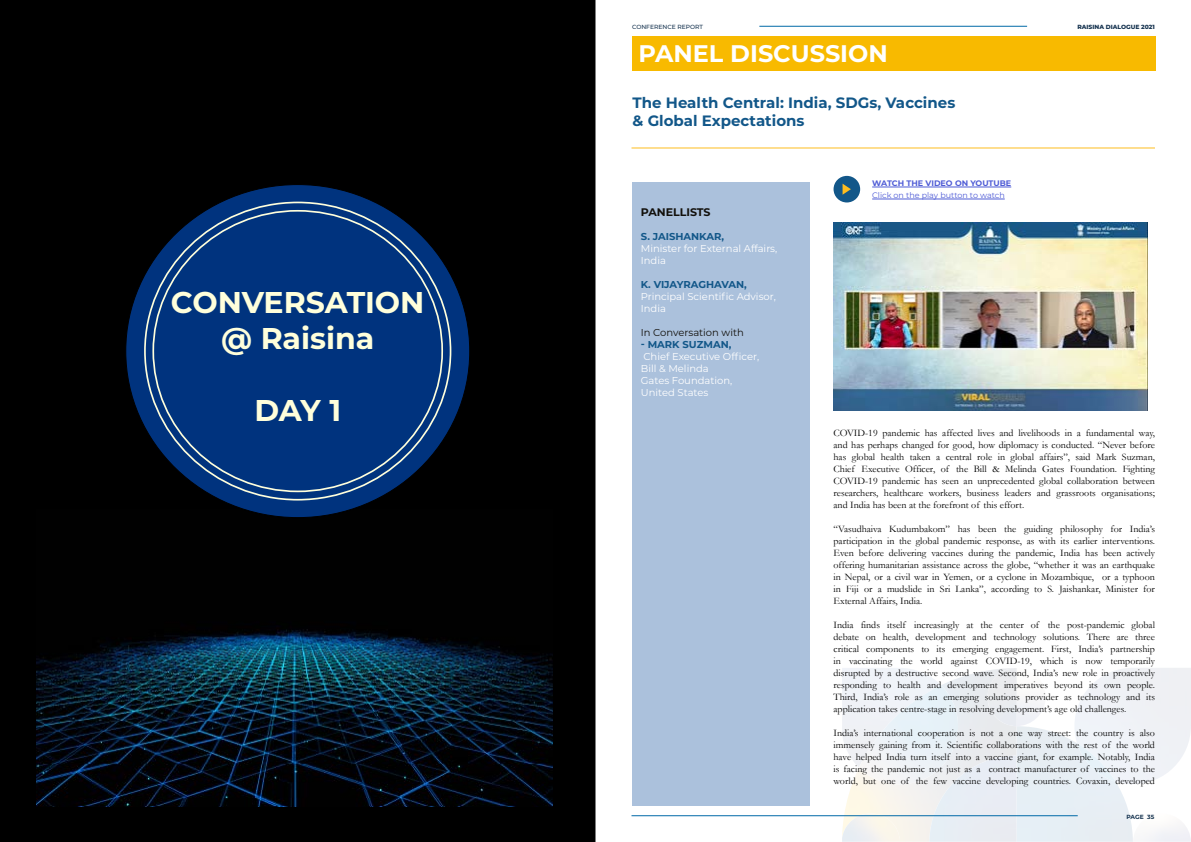
<style>
.page{position:relative;width:1191px;height:842px;background:#fff}
.page>*{position:absolute;margin:0;border:0;box-sizing:border-box;transform-origin:0 0}
.t1{font:700 30px/36px "Montserrat";color:#ffffdb;text-align:center}
.t2{font:700 24px "Montserrat";color:#fff}
.t3{font:700 15px/18px "Montserrat";color:#125789}
.t4{font:700 11px "Montserrat";color:#12100b}
.t5{font:10px/12px "Garamond";color:#000;text-align:justify}
.t6{font:10px/12px "Montserrat";color:#fff}
.t7{font:700 10px "Montserrat";color:#125789}
.t8{font:10px "Montserrat";color:#12100b}
.t9{font:8px "Montserrat";color:#4f5cd6}
.t10{font:700 8px "Montserrat";color:#4f5cd6}
.t11{font:800 6px "Montserrat";color:#183551}
.t12{font:500 6px "Montserrat";color:#183551}
.t13{font:700 6px "Montserrat";letter-spacing:-.01em;color:#183551}
</style>
<div class="page">
<hr style="left:759px;top:26px;width:268px;height:1px;background:#0069a7">
<div style="left:929px;top:756px;width:87px;height:86px;background:#e9edf4"></div>
<div style="left:1016px;top:726px;width:117px;height:116px;background:#e7eef4"></div>
<img style="left:859px;top:724px;width:99px;height:60px">
<img style="left:1074px;top:668px;width:117px;height:116px">
<img style="left:1077px;top:743px;width:38px;height:39px">
<hr style="left:631px;top:815px;width:446px;height:1px;background:#0069a7">
<div style="left:0;top:1px;width:595px;height:840px;background:#000"></div>
<img style="left:36px;top:629px;width:517px;height:177px">
<div style="left:126px;top:185px;width:344px;height:333px;background:#00337e;border-radius:50%"></div>
<hr style="left:631px;top:147px;width:524px;height:1px;background:#febd1f">
<hr style="left:872px;top:187px;width:139px;height:1px;background:#4f5cd6">
<hr style="left:872px;top:199px;width:132px;height:1px;background:#4f5cd6">
<div style="left:833px;top:176px;width:27px;height:26px;background:#125789;border-radius:50%"></div>
<svg style="left:842px;top:184px;width:9px;height:11px"></svg>
<img style="left:834px;top:222px;width:313px;height:188px">
<div style="left:632px;top:36px;width:523px;height:35px;background:#f8ba00"></div>
<div style="left:632px;top:182px;width:178px;height:623px;background:#abc1dc"></div>
<h1 class="t1" style="left:171px;top:283px;width:255px">CONVERSATION @ Raisina</h1>
<h1 class="t1" style="left:254px;top:391px;width:88px">DAY 1</h1>
<p class="t12" style="left:632px;top:23px;width:72px">CONFERENCE REPORT</p>
<p class="t11" style="left:1077px;top:22px;width:79px">RAISINA DIALOGUE 2021</p>
<h2 class="t2" style="left:638px;top:36px;width:251px">PANEL DISCUSSION</h2>
<h3 class="t3" style="left:632px;top:93px;width:324px">The Health Central: India, SDGs, Vaccines &amp; Global Expectations</h3>
<p class="t4" style="left:641px;top:204px;width:71px">PANELLISTS</p>
<p class="t7" style="left:641px;top:229px;width:85px">S. JAISHANKAR,</p>
<p class="t6" style="left:641px;top:242px;width:138px">Minister for External Affairs,<br>India</p>
<p class="t7" style="left:641px;top:277px;width:108px">K. VIJAYRAGHAVAN,</p>
<p class="t6" style="left:641px;top:290px;width:136px">Principal Scientific Advisor,<br>India</p>
<p class="t8" style="left:641px;top:325px;width:105px">In Conversation with</p>
<p class="t7" style="left:641px;top:337px;width:92px">- MARK SUZMAN,</p>
<p class="t6" style="left:641px;top:350px;width:120px">Chief Executive Officer,<br>Bill &amp; Melinda<br>Gates Foundation,<br>United States</p>
<p class="t10" style="left:872px;top:178px;width:141px">WATCH THE VIDEO ON YOUTUBE</p>
<p class="t9" style="left:872px;top:190px;width:134px">Click on the play button to watch</p>
<p class="t5" style="left:833px;top:427px;width:323px">COVID-19 pandemic has affected lives and livelihoods in a fundamental way, and has perhaps changed for good, how diplomacy is conducted. “Never before has global health taken a central role in global affairs”, said Mark Suzman, Chief Executive Officer, of the Bill &amp; Melinda Gates Foundation. Fighting COVID-19 pandemic has seen an unprecedented global collaboration between researchers, healthcare workers, business leaders and grassroots organisations; and India has been at the forefront of this effort.</p>
<p class="t5" style="left:833px;top:523px;width:323px">“Vasudhaiva Kudumbakom” has been the guiding philosophy for India’s participation in the global pandemic response, as with its earlier interventions.<br>Even before delivering vaccines during the pandemic, India has been actively offering humanitarian assistance across the globe, “whether it was an earthquake in Nepal, or a civil war in Yemen, or a cyclone in Mozambique, or a typhoon in Fiji or a mudslide in Sri Lanka”, according to S. Jaishankar, Minister for External Affairs, India.</p>
<p class="t5" style="left:833px;top:619px;width:323px">India finds itself increasingly at the center of the post-pandemic global debate on health, development and technology solutions. There are three critical components to its emerging engagement. First, India’s partnership in vaccinating the world against COVID-19, which is now temporarily disrupted by a destructive second wave. Second, India’s new role in proactively responding to health and development imperatives beyond its own people.<br>Third, India’s role as an emerging solutions provider as technology and its application takes centre-stage in resolving development’s age old challenges.</p>
<p class="t5" style="left:833px;top:727px;width:323px">India’s international cooperation is not a one way street: the country is also immensely gaining from it. Scientific collaborations with the rest of the world have helped India turn itself into a vaccine giant, for example. Notably, India is facing the pandemic not just as a contract manufacturer of vaccines to the world, but one of the few vaccine developing countries. Covaxin, developed</p>
<p class="t13" style="left:1126px;top:812px;width:29px">PAGE 35</p>
</div>
